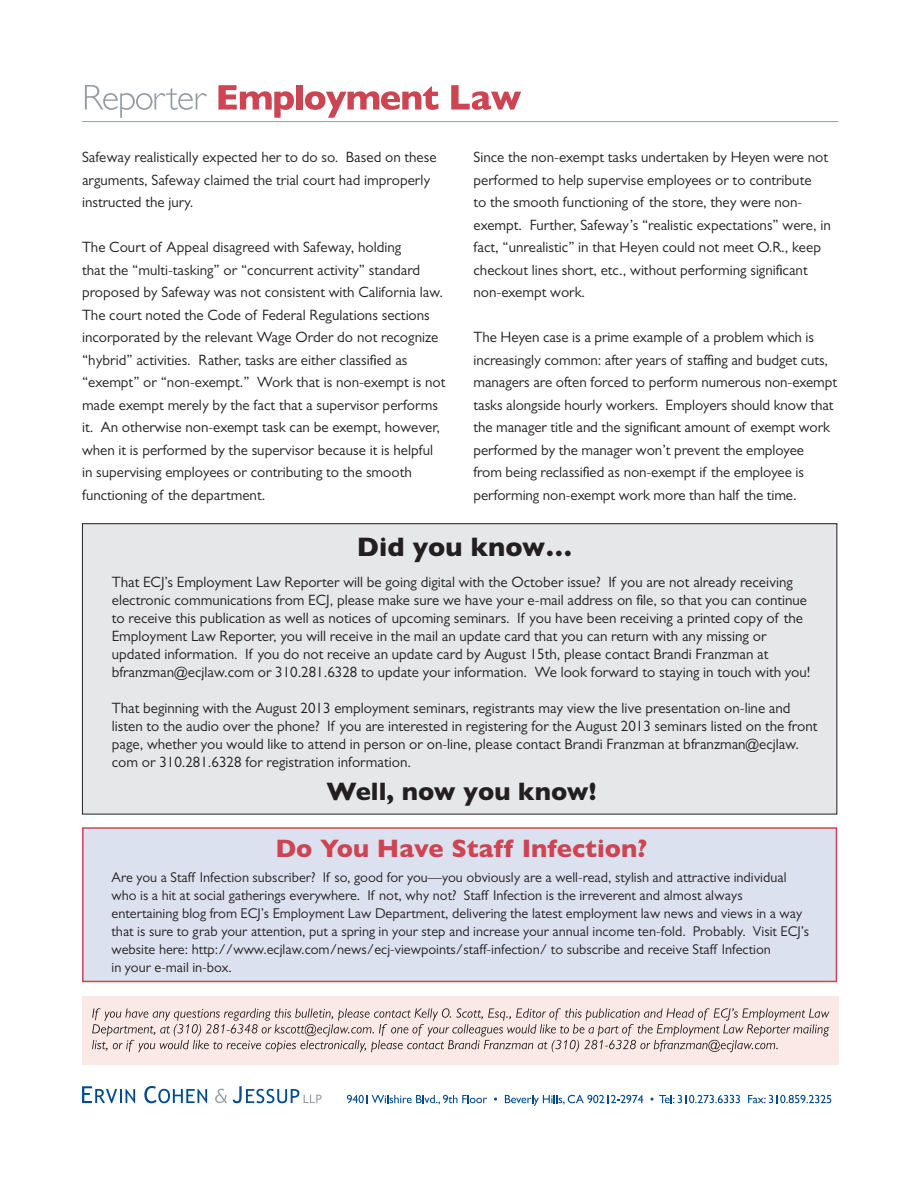
<style>
.page{position:relative;width:918px;height:1188px;background:#fff}
.page>*{position:absolute;margin:0;border:0;box-sizing:border-box;transform-origin:0 0}
.t1{font:800 27px "Gill Sans";color:#231f20}
.Paragraph_Heading{font:800 25.5px "Gill Sans";color:#cd4552}
.t2{font:800 25.5px "Gill Sans";color:#231f20}
.by_line{font:15px/22.5px "Gill Sans";color:#231f20}
.t3{font:14.25px/18px "Gill Sans";color:#231f20}
</style>
<div class="page">
<div style="left:82px;top:996px;width:756px;height:69px;background:#fae9e5"></div>
<svg style="left:347px;top:1095px;width:140px;height:10px"></svg>
<svg style="left:505px;top:1095px;width:138px;height:11px"></svg>
<svg style="left:651px;top:1095px;width:89px;height:8px"></svg>
<svg style="left:748px;top:1095px;width:83px;height:8px"></svg>
<svg style="left:85px;top:85px;width:122px;height:33px"></svg>
<svg style="left:218px;top:85px;width:76px;height:33px"></svg>
<div style="left:296px;top:85px;width:7px;height:25px;background:#cd4552"></div>
<svg style="left:305px;top:86px;width:133px;height:32px"></svg>
<svg style="left:451px;top:85px;width:70px;height:25px"></svg>
<hr style="left:82px;top:121px;width:756px;height:1px;background:#959ca1">
<svg style="left:82px;top:1086px;width:53px;height:17px"></svg>
<svg style="left:144px;top:1086px;width:63px;height:17px"></svg>
<svg style="left:215px;top:1089px;width:12px;height:14px"></svg>
<svg style="left:233px;top:1086px;width:89px;height:17px"></svg>
<div style="left:82px;top:524px;width:755px;height:290px;background:#e6e7e9"></div>
<div style="left:82px;top:827px;width:755px;height:155px;background:#dce1ef;border:2px solid #cd4552"></div>
<svg style="left:92px;top:1008px;width:737px;height:44px"></svg>
<p class="by_line" style="left:82px;top:146px;width:356px">Safeway realistically expected her to do so. Based on these arguments, Safeway claimed the trial court had improperly instructed the jury.</p>
<p class="by_line" style="left:82px;top:236px;width:365px">The Court of Appeal disagreed with Safeway, holding<br>that the “multi-tasking” or “concurrent activity” standard proposed by Safeway was not consistent with California law.<br>The court noted the Code of Federal Regulations sections incorporated by the relevant Wage Order do not recognize “hybrid” activities. Rather, tasks are either classified as “exempt” or “non-exempt.” Work that is non-exempt is not made exempt merely by the fact that a supervisor performs it. An otherwise non-exempt task can be exempt, however, when it is performed by the supervisor because it is helpful in supervising employees or contributing to the smooth functioning of the department.</p>
<p class="by_line" style="left:474px;top:146px;width:359px">Since the non-exempt tasks undertaken by Heyen were not performed to help supervise employees or to contribute<br>to the smooth functioning of the store, they were non&shy;exempt. Further, Safeway’s “realistic expectations” were, in fact, “unrealistic” in that Heyen could not meet O.R., keep checkout lines short, etc., without performing significant non-exempt work.</p>
<p class="by_line" style="left:474px;top:326px;width:365px">The Heyen case is a prime example of a problem which is increasingly common: after years of staffing and budget cuts, managers are often forced to perform numerous non-exempt tasks alongside hourly workers. Employers should know that the manager title and the significant amount of exempt work performed by the manager won’t prevent the employee<br>from being reclassified as non-exempt if the employee is performing non-exempt work more than half the time.</p>
<p class="t1" style="left:357px;top:531px;width:217px">Did you know…</p>
<p class="by_line" style="left:112px;top:573px;width:700px;line-height:18px">That ECJ’s Employment Law Reporter will be going digital with the October issue? If you are not already receiving electronic communications from ECJ, please make sure we have your e-mail address on file, so that you can continue to receive this publication as well as notices of upcoming seminars. If you have been receiving a printed copy of the Employment Law Reporter, you will receive in the mail an update card that you can return with any missing or updated information. If you do not receive an update card by August 15th, please contact Brandi Franzman at bfranzman@ecjlaw.com or 310.281.6328 to update your information. We look forward to staying in touch with you!</p>
<p class="by_line" style="left:112px;top:699px;width:707px;line-height:18px">That beginning with the August 2013 employment seminars, registrants may view the live presentation on-line and listen to the audio over the phone? If you are interested in registering for the August 2013 seminars listed on the front page, whether you would like to attend in person or on-line, please contact Brandi Franzman at bfranzman@ecjlaw. com or 310.281.6328 for registration information.</p>
<p class="t2" style="left:326px;top:777px;width:271px">Well, now you know!</p>
<p class="Paragraph_Heading" style="left:275px;top:833px;width:373px">Do You Have Staff Infection?</p>
<p class="t3" style="left:112px;top:868px;width:699px">Are you a Staff Infection subscriber? If so, good for you—you obviously are a well-read, stylish and attractive individual who is a hit at social gatherings everywhere. If not, why not? Staff Infection is the irreverent and almost always entertaining blog from ECJ’s Employment Law Department, delivering the latest employment law news and views in a way that is sure to grab your attention, put a spring in your step and increase your annual income ten-fold. Probably. Visit ECJ’s website here: http://www.ecjlaw.com/news/ecj-viewpoints/staff-infection/ to subscribe and receive Staff Infection<br>in your e-mail in-box.</p>
</div>
